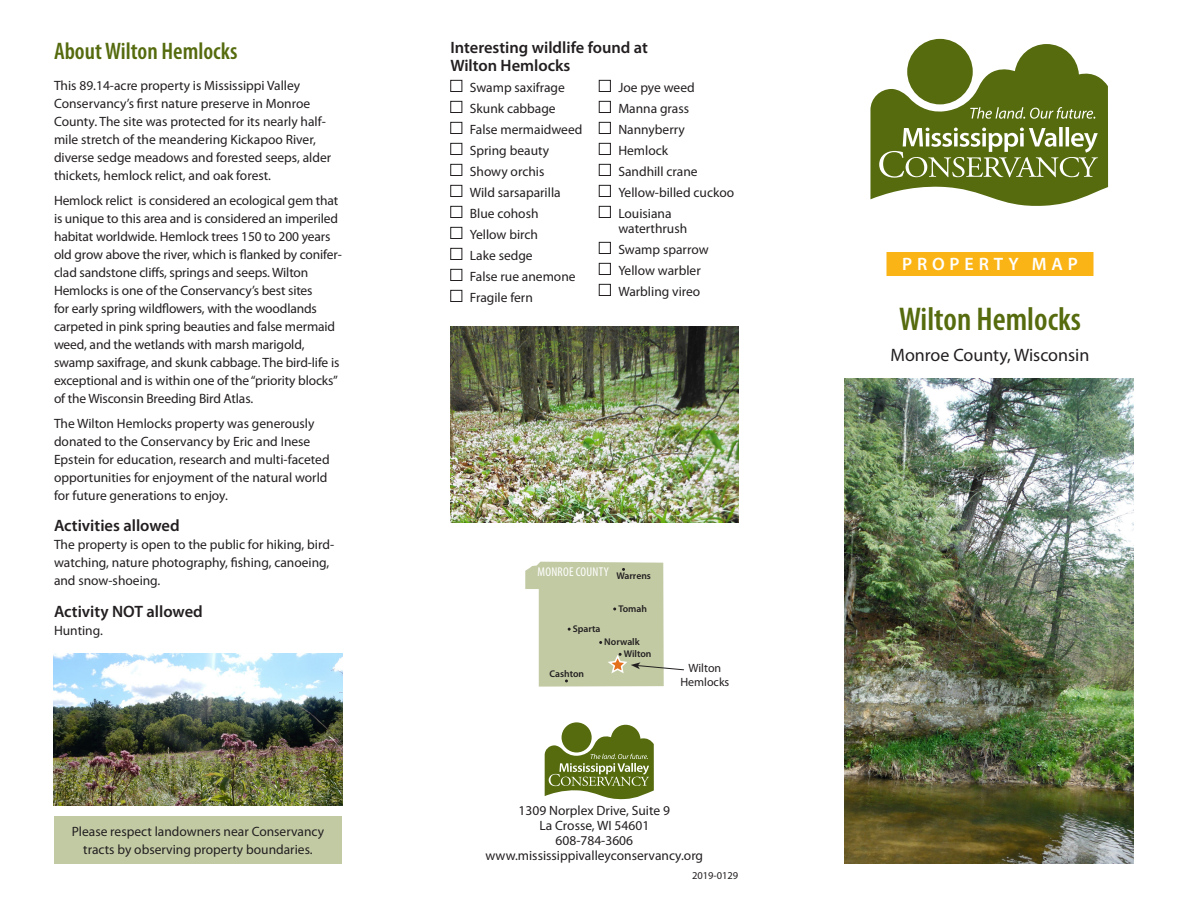
<style>
.page{position:relative;width:1188px;height:918px;background:#fff}
.page>*{position:absolute;margin:0;border:0;box-sizing:border-box;transform-origin:0 0}
.TractName{font:600 condensed 33px "Myriad Pro";color:#556b0e}
.t1{font:600 condensed 24px "Myriad Pro";color:#556b0e}
.CountyFrontPanel{font:18px "Myriad Pro";color:#231f20}
.FrontPanelGoldBar{font:600 18px "Myriad Pro";letter-spacing:.27em;color:#fff}
.t2{font:600 16.5px/18px "Myriad Pro";color:#231f20}
.BNIXlead{font:13.5px/18px "Myriad Pro";letter-spacing:-.005em;color:#231f20}
.Boxes{font:13.5px/15px "Myriad Pro";color:#231f20}
.BNI{font:13.5px/18px "Myriad Pro";color:#231f20}
.CountyMapName{font:condensed 12.75px "Myriad Pro";letter-spacing:.02em;color:#fff}
.StarLabel{font:12px/13.5px "Myriad Pro";color:#231f20;text-align:center}
.t3{font:10.5px "Myriad Pro";color:#231f20}
.CityName{font:600 9.75px "Myriad Pro";color:#231f20}
</style>
<div class="page">
<div style="left:907px;top:39px;width:66px;height:65px;background:#556b0e;border-radius:50%"></div>
<svg style="left:870px;top:44px;width:238px;height:162px"></svg>
<div style="left:886px;top:252px;width:208px;height:24px;background:#fbb416"></div>
<div style="left:450px;top:80px;width:12px;height:12px;border:1px solid #231f20"></div>
<div style="left:450px;top:101px;width:12px;height:12px;border:1px solid #231f20"></div>
<div style="left:450px;top:122px;width:12px;height:12px;border:1px solid #231f20"></div>
<div style="left:450px;top:143px;width:12px;height:12px;border:1px solid #231f20"></div>
<div style="left:450px;top:164px;width:12px;height:12px;border:1px solid #231f20"></div>
<div style="left:450px;top:185px;width:12px;height:12px;border:1px solid #231f20"></div>
<div style="left:450px;top:206px;width:12px;height:12px;border:1px solid #231f20"></div>
<div style="left:450px;top:227px;width:12px;height:12px;border:1px solid #231f20"></div>
<div style="left:450px;top:248px;width:12px;height:12px;border:1px solid #231f20"></div>
<div style="left:450px;top:269px;width:12px;height:12px;border:1px solid #231f20"></div>
<div style="left:450px;top:290px;width:12px;height:12px;border:1px solid #231f20"></div>
<div style="left:599px;top:80px;width:12px;height:12px;border:1px solid #231f20"></div>
<div style="left:599px;top:101px;width:12px;height:12px;border:1px solid #231f20"></div>
<div style="left:599px;top:122px;width:12px;height:12px;border:1px solid #231f20"></div>
<div style="left:599px;top:143px;width:12px;height:12px;border:1px solid #231f20"></div>
<div style="left:599px;top:164px;width:12px;height:12px;border:1px solid #231f20"></div>
<div style="left:599px;top:185px;width:12px;height:12px;border:1px solid #231f20"></div>
<div style="left:599px;top:206px;width:12px;height:12px;border:1px solid #231f20"></div>
<div style="left:599px;top:242px;width:12px;height:12px;border:1px solid #231f20"></div>
<div style="left:599px;top:263px;width:12px;height:12px;border:1px solid #231f20"></div>
<div style="left:599px;top:284px;width:12px;height:12px;border:1px solid #231f20"></div>
<svg style="left:525px;top:562px;width:159px;height:125px"></svg>
<img style="left:845px;top:378px;width:289px;height:486px">
<svg style="left:562px;top:722px;width:30px;height:31px"></svg>
<svg style="left:545px;top:725px;width:109px;height:74px"></svg>
<div style="left:54px;top:816px;width:288px;height:48px;background:#c2caa4"></div>
<img style="left:450px;top:326px;width:289px;height:197px">
<img style="left:54px;top:653px;width:288px;height:152px">
<h1 class="t1" style="left:54px;top:36px;width:185px">About Wilton Hemlocks</h1>
<p class="BNIXlead" style="left:54px;top:76px;width:279px">This 89.14-acre property is Mississippi Valley Conservancy’s first nature preserve in Monroe County. The site was protected for its nearly half&shy;mile stretch of the meandering Kickapoo River, diverse sedge meadows and forested seeps, alder thickets, hemlock relict, and oak forest.</p>
<p class="BNIXlead" style="left:54px;top:191px;width:289px">Hemlock relict is considered an ecological gem that is unique to this area and is considered an imperiled habitat worldwide. Hemlock trees 150 to 200 years old grow above the river, which is flanked by conifer&shy;clad sandstone cliffs, springs and seeps. Wilton Hemlocks is one of the Conservancy’s best sites<br>for early spring wildflowers, with the woodlands carpeted in pink spring beauties and false mermaid weed, and the wetlands with marsh marigold, swamp saxifrage, and skunk cabbage. The bird-life is exceptional and is within one of the “priority blocks” of the Wisconsin Breeding Bird Atlas.</p>
<p class="BNIXlead" style="left:54px;top:414px;width:277px">The Wilton Hemlocks property was generously donated to the Conservancy by Eric and Inese Epstein for education, research and multi-faceted opportunities for enjoyment of the natural world for future generations to enjoy.</p>
<h2 class="t2" style="left:54px;top:516px;width:127px">Activities allowed</h2>
<p class="BNI" style="left:54px;top:535px;width:282px">The property is open to the public for hiking, bird&shy;watching, nature photography, fishing, canoeing, and snow-shoeing.</p>
<h2 class="t2" style="left:54px;top:602px;width:150px">Activity NOT allowed</h2>
<p class="BNI" style="left:54px;top:621px;width:50px">Hunting.</p>
<p class="BNIXlead" style="left:72px;top:823px;width:254px;text-align:center">Please respect landowners near Conservancy tracts by observing property boundaries.</p>
<h2 class="t2" style="left:450px;top:38px;width:199px">Interesting wildlife found at<br>Wilton Hemlocks</h2>
<p class="Boxes" style="left:470px;top:80px;width:97px">Swamp saxifrage</p>
<p class="Boxes" style="left:470px;top:101px;width:87px">Skunk cabbage</p>
<p class="Boxes" style="left:470px;top:122px;width:114px">False mermaidweed</p>
<p class="Boxes" style="left:470px;top:143px;width:81px">Spring beauty</p>
<p class="Boxes" style="left:470px;top:164px;width:76px">Showy orchis</p>
<p class="Boxes" style="left:470px;top:185px;width:92px">Wild sarsaparilla</p>
<p class="Boxes" style="left:470px;top:206px;width:70px">Blue cohosh</p>
<p class="Boxes" style="left:470px;top:227px;width:70px">Yellow birch</p>
<p class="Boxes" style="left:470px;top:248px;width:64px">Lake sedge</p>
<p class="Boxes" style="left:470px;top:269px;width:107px">False rue anemone</p>
<p class="Boxes" style="left:470px;top:290px;width:65px">Fragile fern</p>
<p class="Boxes" style="left:618px;top:80px;width:78px">Joe pye weed</p>
<p class="Boxes" style="left:618px;top:101px;width:72px">Manna grass</p>
<p class="Boxes" style="left:618px;top:122px;width:68px">Nannyberry</p>
<p class="Boxes" style="left:618px;top:143px;width:51px">Hemlock</p>
<p class="Boxes" style="left:618px;top:164px;width:81px">Sandhill crane</p>
<p class="Boxes" style="left:618px;top:185px;width:117px">Yellow-billed cuckoo</p>
<p class="Boxes" style="left:618px;top:206px;width:70px">Louisiana waterthrush</p>
<p class="Boxes" style="left:618px;top:242px;width:92px">Swamp sparrow</p>
<p class="Boxes" style="left:618px;top:263px;width:84px">Yellow warbler</p>
<p class="Boxes" style="left:618px;top:284px;width:83px">Warbling vireo</p>
<p class="CountyMapName" style="left:538px;top:564px;width:73px">MONROE COUNTY</p>
<p class="CityName" style="left:616px;top:570px;width:36px">Warrens</p>
<p class="CityName" style="left:618px;top:602px;width:30px">Tomah</p>
<p class="CityName" style="left:604px;top:636px;width:37px">Norwalk</p>
<p class="CityName" style="left:624px;top:648px;width:29px">Wilton</p>
<p class="CityName" style="left:573px;top:623px;width:29px">Sparta</p>
<p class="CityName" style="left:550px;top:667px;width:36px">Cashton</p>
<p class="StarLabel" style="left:680px;top:661px;width:51px">Wilton<br>Hemlocks</p>
<p class="BNIXlead" style="left:519px;top:801px;width:153px">1309 Norplex Drive, Suite 9</p>
<p class="BNIXlead" style="left:539px;top:816px;width:111px">La Crosse, WI 54601</p>
<p class="BNIXlead" style="left:556px;top:831px;width:79px">608-784-3606</p>
<p class="BNIXlead" style="left:486px;top:846px;width:219px">www.mississippivalleyconservancy.org</p>
<p class="t3" style="left:692px;top:869px;width:48px">2019-0129</p>
<p class="FrontPanelGoldBar" style="left:902px;top:253px;width:177px">PROPERTY MAP</p>
<p class="TractName" style="left:899px;top:299px;width:183px">Wilton Hemlocks</p>
<p class="CountyFrontPanel" style="left:890px;top:344px;width:201px">Monroe County, Wisconsin</p>
</div>
